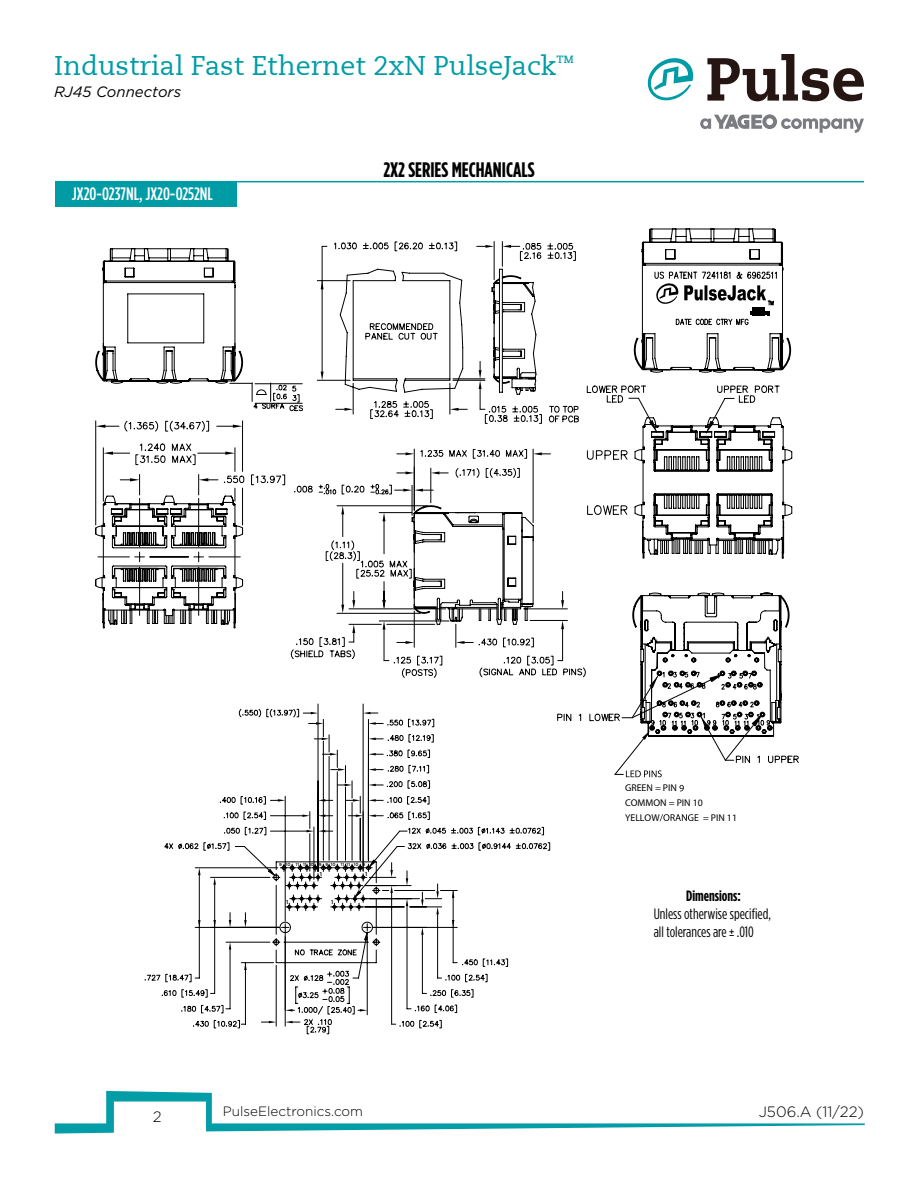
<style>
.page{position:relative;width:918px;height:1188px;background:#fff}
.page>*{position:absolute;margin:0;border:0;box-sizing:border-box;transform-origin:0 0}
.t1{font:27px "Caecilia LT";color:#009ca6}
.t2{font:700 21px "Gotham Condensed";color:#000}
.t3{font:500 18px "Gotham Condensed";color:#fff}
.t4{font:15px/18px "Gotham Condensed";color:#000}
.t5{font:300 15px "Gotham";color:#000}
.t6{font:italic 15px "Gotham";color:#000}
.t7{font:700 15px "Gotham Condensed";color:#000}
.t8{font:300 13.5px "Gotham";color:#000}
.t9{font:700 10.5px "Caecilia LT";color:#009ca6}
.t10{font:9.75px/14.9px "Myriad Pro";color:#000}
.t11{font:500 5.7px "Gotham";color:#000}
.t12{font:500 4.2px "Gotham";color:#000}
</style>
<div class="page">
<svg style="left:55px;top:1091px;width:810px;height:43px"></svg>
<svg style="left:700px;top:114px;width:164px;height:19px"></svg>
<svg style="left:707px;top:54px;width:157px;height:47px"></svg>
<svg style="left:648px;top:58px;width:45px;height:43px"></svg>
<div style="left:55px;top:181px;width:182px;height:25px;background:#009ca6"></div>
<hr style="left:55px;top:181px;width:809px;height:1px;background:#009ca6">
<svg style="left:655px;top:787px;width:5px;height:3px"></svg>
<svg style="left:679px;top:785px;width:5px;height:6px"></svg>
<svg style="left:660px;top:814px;width:48px;height:7px"></svg>
<svg style="left:784px;top:337px;width:7px;height:216px"></svg>
<svg style="left:95px;top:248px;width:201px;height:380px"></svg>
<svg style="left:525px;top:242px;width:51px;height:182px"></svg>
<svg style="left:296px;top:241px;width:229px;height:183px"></svg>
<svg style="left:396px;top:448px;width:155px;height:24px"></svg>
<svg style="left:291px;top:472px;width:266px;height:206px"></svg>
<svg style="left:237px;top:703px;width:134px;height:331px"></svg>
<svg style="left:144px;top:712px;width:406px;height:316px"></svg>
<svg style="left:557px;top:591px;width:242px;height:186px"></svg>
<svg style="left:587px;top:229px;width:197px;height:330px"></svg>
<h1 class="t1" style="left:54px;top:50px;width:504px">Industrial Fast Ethernet 2xN PulseJack</h1>
<p class="t9" style="left:557px;top:53px;width:19px">TM</p>
<p class="t6" style="left:54px;top:83px;width:129px">RJ45 Connectors</p>
<p class="t3" style="left:72px;top:183px;width:143px">JX20-0237NL, JX20-0252NL</p>
<h2 class="t2" style="left:383px;top:157px;width:153px">2X2 SERIES MECHANICALS</h2>
<p class="t12" style="left:279px;top:862px;width:87px">9 10 11 11 10 9 9 10 11 11 10 9</p>
<p class="t11" style="left:320px;top:870px;width:4px">1</p>
<p class="t11" style="left:365px;top:870px;width:4px">1</p>
<p class="t11" style="left:286px;top:899px;width:4px">1</p>
<p class="t11" style="left:331px;top:899px;width:4px">1</p>
<p class="t5" style="left:153px;top:1107px;width:10px">2</p>
<p class="t8" style="left:223px;top:1103px;width:142px">PulseElectronics.com</p>
<p class="t10" style="left:625px;top:781px;width:79px">GREEN PIN<br>COMMON PIN 10<br>YELLOW</p>
<p class="t10" style="left:711px;top:810px;width:28px">PIN 11</p>
<p class="t7" style="left:686px;top:887px;width:56px">Dimensions:</p>
<p class="t4" style="left:654px;top:905px;width:119px">Unless otherwise specified, all tolerances are ± .010</p>
<p class="t5" style="left:759px;top:1103px;width:107px">J506.A (11/22)</p>
</div>
